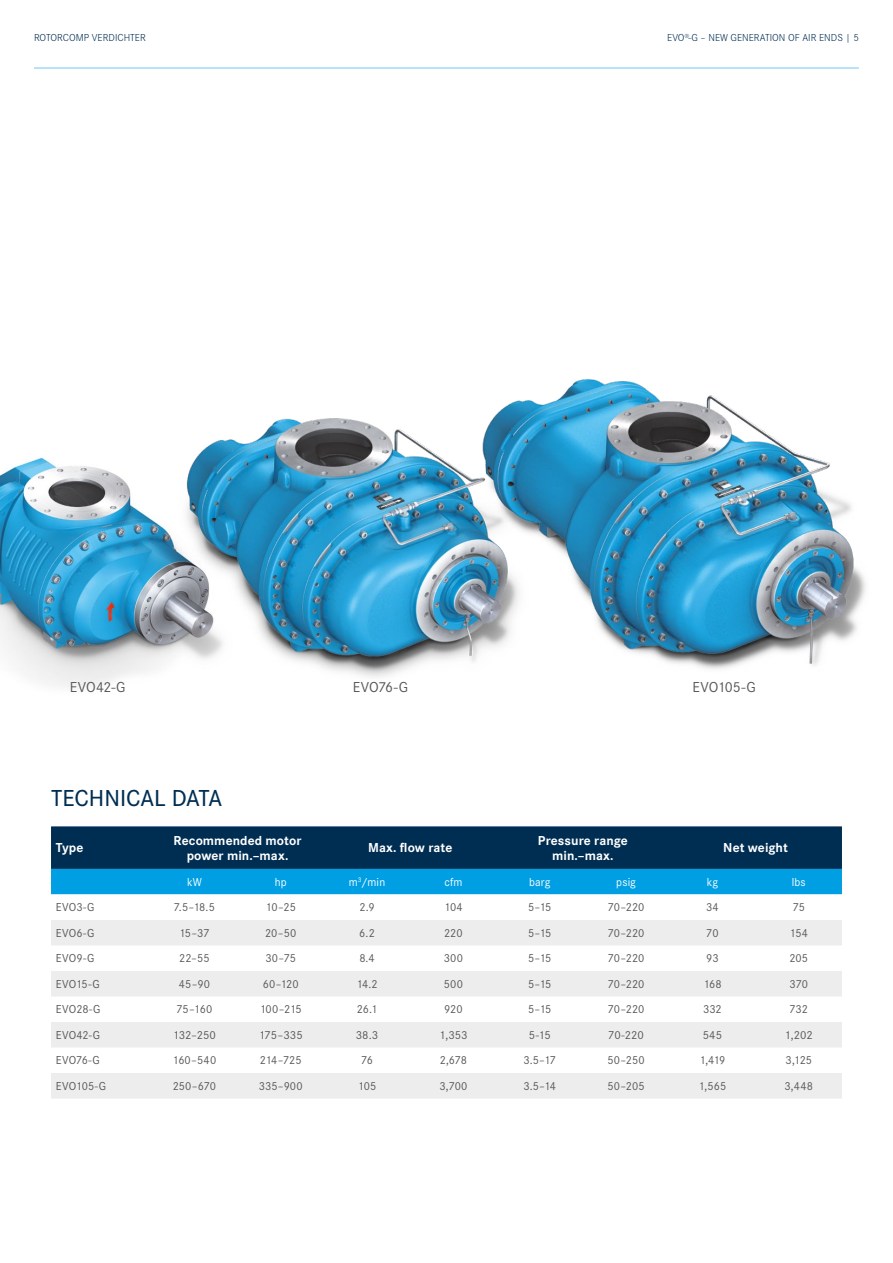
<style>
.page{position:relative;width:893px;height:1263px;background:#fff}
.page>*{position:absolute;margin:0;border:0;box-sizing:border-box;transform-origin:0 0}
.Headline_Kapitel__1{font:500 24px "Corporate S";color:#002e53}
.Copy__1_5mm_danach{font:15px "Corporate S";letter-spacing:-.01em;color:#575756}
.Tabelle_Head_2{font:700 13.5px "Corporate S";letter-spacing:.005em;color:#fff}
.Tabelle_Copy{font:12px "Corporate S";letter-spacing:-.005em;color:#575756}
.Tabelle_Copy-2{font:12px "Corporate S";letter-spacing:.015em;color:#fff}
.Kopfzeile_Pagina{font:300 10.5px "Corporate S";color:#002e53}
</style>
<div class="page">
<hr style="left:34px;top:67px;width:825px;height:2px;background:#a1daf8">
<img style="left:20px;top:457px;width:148px;height:230px">
<svg style="left:51px;top:826px;width:791px;height:68px;background:#015989"></svg>
<svg style="left:51px;top:894px;width:791px;height:1px"></svg>
<svg style="left:51px;top:920px;width:791px;height:178px;fill:#ededed"></svg>
<img style="left:544px;top:379px;width:322px;height:290px">
<img style="left:0;top:465px;width:20px;height:197px">
<img style="left:168px;top:400px;width:376px;height:277px">
<p class="Kopfzeile_Pagina" style="left:34px;top:31px;width:113px">ROTORCOMP VERDICHTER</p>
<p class="Kopfzeile_Pagina" style="left:667px;top:31px;width:193px">EVO<sup>®</sup>-G – NEW GENERATION OF AIR ENDS | 5</p>
<p class="Copy__1_5mm_danach" style="left:70px;top:677px;width:57px">EVO42-G</p>
<p class="Copy__1_5mm_danach" style="left:353px;top:677px;width:57px">EVO76-G</p>
<p class="Copy__1_5mm_danach" style="left:692px;top:677px;width:65px">EVO105-G</p>
<p class="Headline_Kapitel__1" style="left:51px;top:783px;width:173px">TECHNICAL DATA</p>
<p class="Tabelle_Head_2" style="left:56px;top:838px;width:29px">Type</p>
<p class="Tabelle_Head_2" style="left:174px;top:831px;width:129px">Recommended motor</p>
<p class="Tabelle_Head_2" style="left:187px;top:846px;width:103px">power min.–max.</p>
<p class="Tabelle_Head_2" style="left:368px;top:838px;width:86px">Max. flow rate</p>
<p class="Tabelle_Head_2" style="left:538px;top:831px;width:91px">Pressure range</p>
<p class="Tabelle_Head_2" style="left:552px;top:846px;width:63px">min.–max.</p>
<p class="Tabelle_Head_2" style="left:723px;top:838px;width:66px">Net weight</p>
<p class="Tabelle_Copy-2" style="left:187px;top:874px;width:16px">kW</p>
<p class="Tabelle_Copy-2" style="left:275px;top:874px;width:13px">hp</p>
<p class="Tabelle_Copy-2" style="left:349px;top:874px;width:38px">m<sup>3</sup>/min</p>
<p class="Tabelle_Copy-2" style="left:444px;top:874px;width:20px">cfm</p>
<p class="Tabelle_Copy-2" style="left:529px;top:874px;width:23px">barg</p>
<p class="Tabelle_Copy-2" style="left:616px;top:874px;width:21px">psig</p>
<p class="Tabelle_Copy-2" style="left:707px;top:874px;width:13px">kg</p>
<p class="Tabelle_Copy-2" style="left:792px;top:874px;width:15px">lbs</p>
<p class="Tabelle_Copy" style="left:56px;top:899px;width:40px">EVO3-G</p>
<p class="Tabelle_Copy" style="left:174px;top:899px;width:42px">7.5–18.5</p>
<p class="Tabelle_Copy" style="left:266px;top:899px;width:32px">10–25</p>
<p class="Tabelle_Copy" style="left:360px;top:899px;width:16px">2.9</p>
<p class="Tabelle_Copy" style="left:444px;top:899px;width:20px">104</p>
<p class="Tabelle_Copy" style="left:528px;top:899px;width:25px">5–15</p>
<p class="Tabelle_Copy" style="left:608px;top:899px;width:38px">70–220</p>
<p class="Tabelle_Copy" style="left:706px;top:899px;width:14px">34</p>
<p class="Tabelle_Copy" style="left:793px;top:899px;width:14px">75</p>
<p class="Tabelle_Copy" style="left:56px;top:925px;width:40px">EVO6-G</p>
<p class="Tabelle_Copy" style="left:179px;top:925px;width:32px">15–37</p>
<p class="Tabelle_Copy" style="left:265px;top:925px;width:33px">20–50</p>
<p class="Tabelle_Copy" style="left:359px;top:925px;width:17px">6.2</p>
<p class="Tabelle_Copy" style="left:444px;top:925px;width:20px">220</p>
<p class="Tabelle_Copy" style="left:528px;top:925px;width:25px">5–15</p>
<p class="Tabelle_Copy" style="left:608px;top:925px;width:38px">70–220</p>
<p class="Tabelle_Copy" style="left:706px;top:925px;width:14px">70</p>
<p class="Tabelle_Copy" style="left:789px;top:925px;width:20px">154</p>
<p class="Tabelle_Copy" style="left:56px;top:950px;width:40px">EVO9-G</p>
<p class="Tabelle_Copy" style="left:179px;top:950px;width:32px">22–55</p>
<p class="Tabelle_Copy" style="left:265px;top:950px;width:32px">30–75</p>
<p class="Tabelle_Copy" style="left:359px;top:950px;width:17px">8.4</p>
<p class="Tabelle_Copy" style="left:444px;top:950px;width:21px">300</p>
<p class="Tabelle_Copy" style="left:528px;top:950px;width:25px">5–15</p>
<p class="Tabelle_Copy" style="left:608px;top:950px;width:38px">70–220</p>
<p class="Tabelle_Copy" style="left:706px;top:950px;width:14px">93</p>
<p class="Tabelle_Copy" style="left:789px;top:950px;width:20px">205</p>
<p class="Tabelle_Copy" style="left:56px;top:976px;width:45px">EVO15-G</p>
<p class="Tabelle_Copy" style="left:179px;top:976px;width:33px">45–90</p>
<p class="Tabelle_Copy" style="left:263px;top:976px;width:37px">60–120</p>
<p class="Tabelle_Copy" style="left:356px;top:976px;width:23px">14.2</p>
<p class="Tabelle_Copy" style="left:444px;top:976px;width:21px">500</p>
<p class="Tabelle_Copy" style="left:528px;top:976px;width:25px">5–15</p>
<p class="Tabelle_Copy" style="left:608px;top:976px;width:38px">70–220</p>
<p class="Tabelle_Copy" style="left:703px;top:976px;width:20px">168</p>
<p class="Tabelle_Copy" style="left:790px;top:976px;width:20px">370</p>
<p class="Tabelle_Copy" style="left:56px;top:1001px;width:46px">EVO28-G</p>
<p class="Tabelle_Copy" style="left:177px;top:1001px;width:37px">75–160</p>
<p class="Tabelle_Copy" style="left:260px;top:1001px;width:44px">100–215</p>
<p class="Tabelle_Copy" style="left:357px;top:1001px;width:22px">26.1</p>
<p class="Tabelle_Copy" style="left:444px;top:1001px;width:20px">920</p>
<p class="Tabelle_Copy" style="left:528px;top:1001px;width:25px">5–15</p>
<p class="Tabelle_Copy" style="left:608px;top:1001px;width:38px">70–220</p>
<p class="Tabelle_Copy" style="left:703px;top:1001px;width:20px">332</p>
<p class="Tabelle_Copy" style="left:790px;top:1001px;width:20px">732</p>
<p class="Tabelle_Copy" style="left:56px;top:1027px;width:45px">EVO42-G</p>
<p class="Tabelle_Copy" style="left:173px;top:1027px;width:44px">132–250</p>
<p class="Tabelle_Copy" style="left:259px;top:1027px;width:46px">175–335</p>
<p class="Tabelle_Copy" style="left:356px;top:1027px;width:24px">38.3</p>
<p class="Tabelle_Copy" style="left:439px;top:1027px;width:30px">1,353</p>
<p class="Tabelle_Copy" style="left:529px;top:1027px;width:24px">5-15</p>
<p class="Tabelle_Copy" style="left:608px;top:1027px;width:37px">70-220</p>
<p class="Tabelle_Copy" style="left:703px;top:1027px;width:21px">545</p>
<p class="Tabelle_Copy" style="left:785px;top:1027px;width:30px">1,202</p>
<p class="Tabelle_Copy" style="left:56px;top:1052px;width:45px">EVO76-G</p>
<p class="Tabelle_Copy" style="left:173px;top:1052px;width:45px">160–540</p>
<p class="Tabelle_Copy" style="left:260px;top:1052px;width:43px">214–725</p>
<p class="Tabelle_Copy" style="left:361px;top:1052px;width:13px">76</p>
<p class="Tabelle_Copy" style="left:440px;top:1052px;width:29px">2,678</p>
<p class="Tabelle_Copy" style="left:523px;top:1052px;width:34px">3.5–17</p>
<p class="Tabelle_Copy" style="left:608px;top:1052px;width:38px">50–250</p>
<p class="Tabelle_Copy" style="left:699px;top:1052px;width:28px">1,419</p>
<p class="Tabelle_Copy" style="left:786px;top:1052px;width:28px">3,125</p>
<p class="Tabelle_Copy" style="left:56px;top:1078px;width:52px">EVO105-G</p>
<p class="Tabelle_Copy" style="left:173px;top:1078px;width:45px">250–670</p>
<p class="Tabelle_Copy" style="left:259px;top:1078px;width:45px">335–900</p>
<p class="Tabelle_Copy" style="left:358px;top:1078px;width:20px">105</p>
<p class="Tabelle_Copy" style="left:439px;top:1078px;width:30px">3,700</p>
<p class="Tabelle_Copy" style="left:523px;top:1078px;width:34px">3.5–14</p>
<p class="Tabelle_Copy" style="left:608px;top:1078px;width:39px">50–205</p>
<p class="Tabelle_Copy" style="left:699px;top:1078px;width:29px">1,565</p>
<p class="Tabelle_Copy" style="left:784px;top:1078px;width:30px">3,448</p>
</div>
